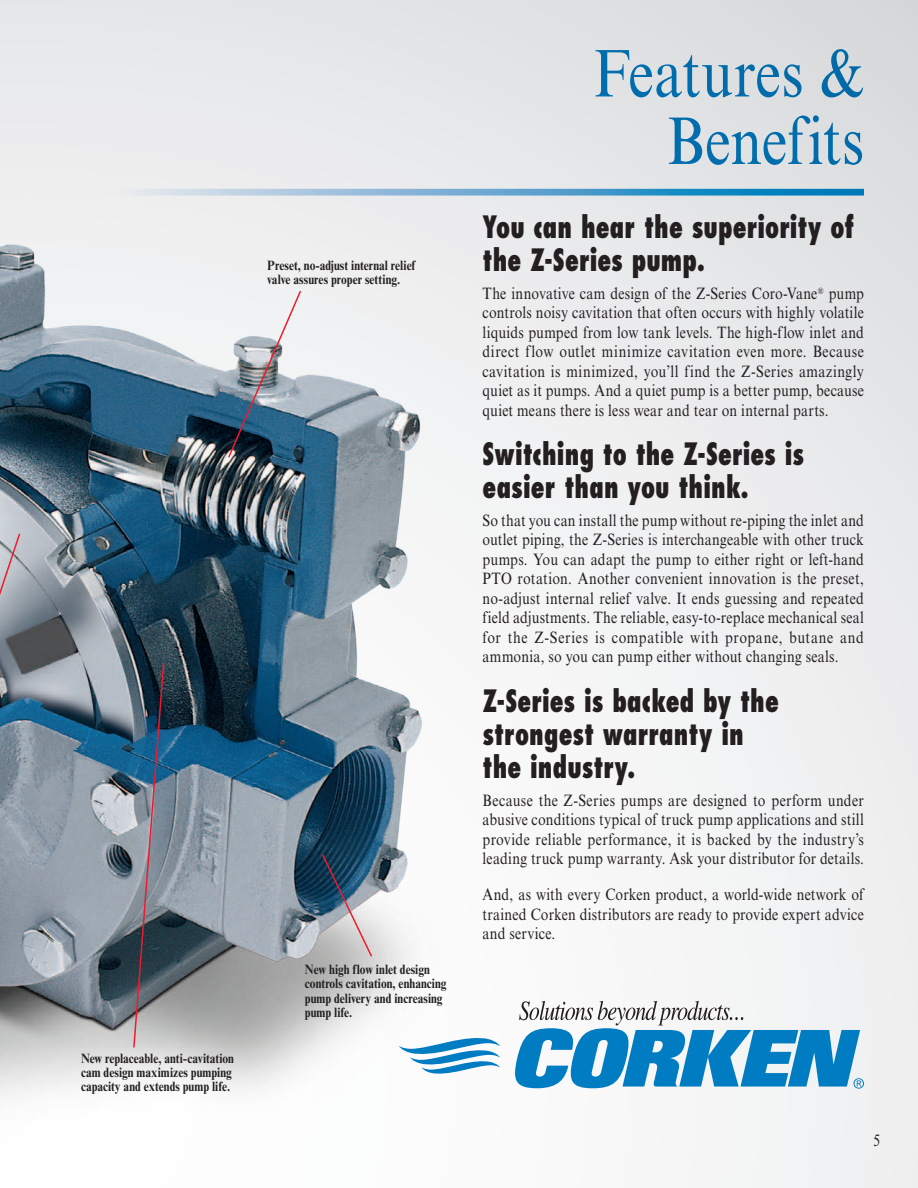
<style>
.page{position:relative;width:918px;height:1188px;background:#fff}
.page>*{position:absolute;margin:0;border:0;box-sizing:border-box;transform-origin:0 0}
.t1{font:67.5px/67.5px "Times New Roman MT Std";letter-spacing:.005em;color:#007cc2;text-align:right;scale:.85 1}
.Subhead{font:800 condensed 30px/33px "Futura Std";letter-spacing:.005em;color:#231f20;scale:.85 1}
.Body_Text{font:16.5px/19.5px "Times New Roman MT Std";letter-spacing:.015em;color:#231f20;text-align:justify;scale:.85 1}
.Callouts{font:700 13.5px/14.4px "Times New Roman MT Std";color:#231f20;scale:.85 1}
</style>
<div class="page">
<div style="left:0;top:0;width:918px;height:1188px;background:linear-gradient(to bottom,#e4e5e6,#f9f9f9)"></div>
<svg style="left:81px;top:189px;width:783px;height:7px;background:#76b1d4"></svg>
<img style="left:0;top:216px;width:452px;height:972px">
<svg style="left:0;top:532px;width:21px;height:516px;background:#88929c"></svg>
<img style="left:132px;top:662px;width:33px;height:387px">
<svg style="left:321px;top:853px;width:52px;height:105px;background:#7e8d9c"></svg>
<img style="left:227px;top:290px;width:75px;height:169px">
<svg style="left:512px;top:1001px;width:352px;height:88px"></svg>
<svg style="left:399px;top:1037px;width:101px;height:38px"></svg>
<p class="Callouts" style="left:267px;top:258px;width:176px">Preset, no-adjust internal relief valve assures proper setting.</p>
<p class="Callouts" style="left:81px;top:1051px;width:182px">New replaceable, anti-cavitation cam design maximizes pumping capacity and extends pump life.</p>
<p class="Callouts" style="left:305px;top:962px;width:168px">New high flow inlet design controls cavitation, enhancing pump delivery and increasing pump life.</p>
<h1 class="t1" style="left:593px;top:40px;width:320px">Features &amp;<br>Benefits</h1>
<p class="Subhead" style="left:483px;top:210px;width:439px">You can hear the superiority of the Z-Series pump.</p>
<p class="Body_Text" style="left:483px;top:283px;width:450px">The innovative cam design of the Z-Series Coro-Vane<sup>®</sup> pump controls noisy cavitation that often occurs with highly volatile liquids pumped from low tank levels. The high-flow inlet and direct flow outlet minimize cavitation even more. Because cavitation is minimized, you’ll find the Z-Series amazingly quiet as it pumps. And a quiet pump is a better pump, because quiet means there is less wear and tear on internal parts.</p>
<p class="Subhead" style="left:483px;top:437px;width:380px">Switching to the Z-Series is easier than you think.</p>
<p class="Body_Text" style="left:483px;top:511px;width:450px">So that you can install the pump without re-piping the inlet and outlet piping, the Z-Series is interchangeable with other truck pumps. You can adapt the pump to either right or left-hand PTO rotation. Another convenient innovation is the preset, no-adjust internal relief valve. It ends guessing and repeated field adjustments. The reliable, easy-to-replace mechanical seal for the Z-Series is compatible with propane, butane and ammonia, so you can pump either without changing seals.</p>
<p class="Subhead" style="left:483px;top:684px;width:350px">Z-Series is backed by the strongest warranty in the industry.</p>
<p class="Body_Text" style="left:483px;top:791px;width:450px">Because the Z-Series pumps are designed to perform under abusive conditions typical of truck pump applications and still provide reliable performance, it is backed by the industry’s leading truck pump warranty. Ask your distributor for details.</p>
<p class="Body_Text" style="left:483px;top:885px;width:450px">And, as with every Corken product, a world-wide network of trained Corken distributors are ready to provide expert advice and service.</p>
<p class="Body_Text" style="left:873px;top:1131px;width:10px">5</p>
</div>
